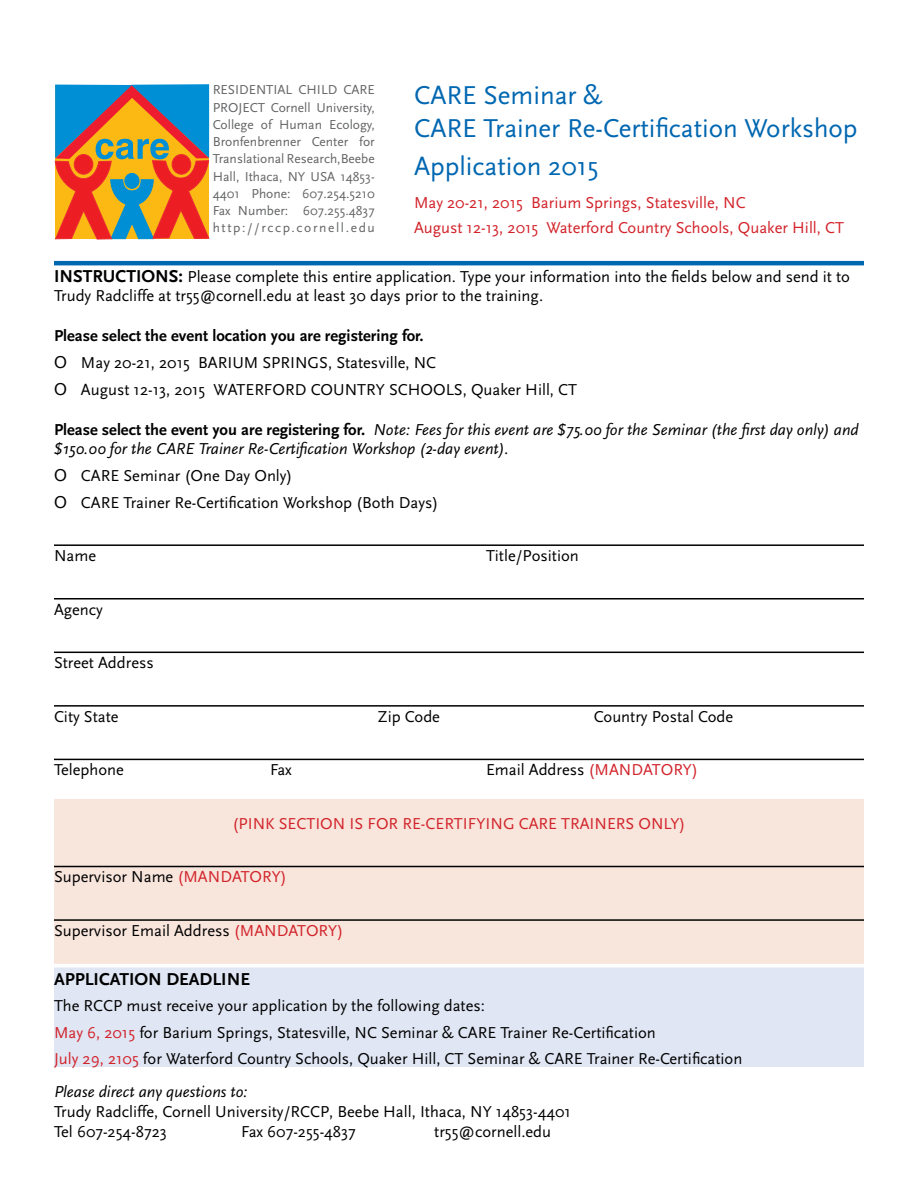
<style>
.page{position:relative;width:918px;height:1188px;background:#fff}
.page>*{position:absolute;margin:0;border:0;box-sizing:border-box;transform-origin:0 0}
.t1{font:27px/32.4px "Scala Sans";color:#0067b1}
.t2{font:700 18px "Scala Sans";color:#000}
.t3{font:16.5px/26.5px "Scala Sans";color:#000}
.t4{font:italic 16.5px/19.8px "Scala Sans";color:#000}
.t5{font:16.5px/25.2px "Scala Sans";color:#d2232a}
.t6{font:13.5px/17.2px "Scala Sans";color:#636466;text-align:justify}
.s1{font-weight:700;font-size:18px}
.s2{font-weight:700}
.s3{font-family:"Arial"}
.s4{font-weight:700;font-style:normal}
.s5{color:#d2232a}
</style>
<div class="page">
<hr style="left:54px;top:261px;width:810px;height:4px;background:#0067b1">
<hr style="left:54px;top:544px;width:810px;height:2px;background:#000">
<hr style="left:54px;top:598px;width:810px;height:2px;background:#000">
<hr style="left:54px;top:652px;width:810px;height:1px;background:#000">
<hr style="left:54px;top:705px;width:810px;height:2px;background:#000">
<hr style="left:54px;top:759px;width:810px;height:1px;background:#000">
<div style="left:54px;top:799px;width:810px;height:45px;background:#f8e5dc"></div>
<div style="left:54px;top:829px;width:810px;height:135px;background:#f8e5dc"></div>
<hr style="left:54px;top:866px;width:810px;height:1px;background:#000">
<hr style="left:54px;top:919px;width:810px;height:2px;background:#000">
<div style="left:54px;top:967px;width:810px;height:30px;background:#e0e6f4"></div>
<div style="left:54px;top:985px;width:810px;height:82px;background:#e0e6f4"></div>
<svg style="left:55px;top:84px;width:154px;height:156px;background:#a07c5e"></svg>
<h1 class="t1" style="left:414px;top:80px;width:445px">CARE Seminar &amp;<br>CARE Trainer Re-Certification Workshop</h1>
<h1 class="t1" style="left:414px;top:150px;width:186px">Application 2015</h1>
<p class="t5" style="left:414px;top:190px;width:432px">May 20-21, 2015 Barium Springs, Statesville, NC<br>August 12-13, 2015 Waterford Country Schools, Quaker Hill, CT</p>
<p class="t3" style="left:54px;top:267px;width:798px;line-height:19.8px"><span class="s1">INSTRUCTIONS:</span> Please complete this entire application. Type your information into the fields below and send it to<br>Trudy Radcliffe at tr55@cornell.edu at least 30 days prior to the training.</p>
<p class="t3" style="left:54px;top:323px;width:525px"><span class="s2">Please select the event location you are registering for.<br></span><span class="s3">O</span> May 20-21, 2015 BARIUM SPRINGS, Statesville, NC<br><span class="s3">O</span> August 12-13, 2015 WATERFORD COUNTRY SCHOOLS, Quaker Hill, CT</p>
<p class="t4" style="left:54px;top:420px;width:806px"><span class="s4">Please select the event you are registering for.</span> Note: Fees for this event are $75.00 for the Seminar (the first day only) and $150.00 for the CARE Trainer Re-Certification Workshop (2-day event).</p>
<p class="t3" style="left:54px;top:463px;width:386px"><span class="s3">O</span> CARE Seminar (One Day Only)<br><span class="s3">O</span> CARE Trainer Re-Certification Workshop (Both Days)</p>
<p class="t3" style="left:54px;top:543px;width:44px">Name</p>
<p class="t3" style="left:486px;top:543px;width:94px">Title/Position</p>
<p class="t3" style="left:54px;top:596px;width:50px">Agency</p>
<p class="t3" style="left:54px;top:650px;width:101px">Street Address</p>
<p class="t6" style="left:213px;top:82px;width:164px">RESIDENTIAL CHILD CARE PROJECT Cornell University, College of Human Ecology, Bronfenbrenner Center for Translational Research,Beebe Hall, Ithaca, NY USA 14853- 4401 Phone: 607.254.5210<br>Fax Number: 607.255.4837 http://rccp.cornell.edu</p>
<p class="t3" style="left:54px;top:703px;width:66px">City State</p>
<p class="t3" style="left:378px;top:703px;width:63px">Zip Code</p>
<p class="t3" style="left:594px;top:703px;width:141px">Country Postal Code</p>
<p class="t3" style="left:54px;top:757px;width:71px">Telephone</p>
<p class="t3" style="left:270px;top:757px;width:23px">Fax</p>
<p class="t3" style="left:486px;top:757px;width:214px">Email Address <span class="s5">(MANDATORY)</span></p>
<p class="t5" style="left:233px;top:811px;width:454px">(PINK SECTION IS FOR RE-CERTIFYING CARE TRAINERS ONLY)</p>
<p class="t3" style="left:54px;top:864px;width:234px">Supervisor Name <span class="s5">(MANDATORY)</span></p>
<p class="t3" style="left:54px;top:918px;width:291px">Supervisor Email Address <span class="s5">(MANDATORY)</span></p>
<p class="t2" style="left:54px;top:969px;width:198px">APPLICATION DEADLINE</p>
<p class="t3" style="left:54px;top:993px;width:690px">The RCCP must receive your application by the following dates:<br><span class="s5">May 6, 2015</span> for Barium Springs, Statesville, NC Seminar &amp; CARE Trainer Re-Certification<br><span class="s5">July 29, 2105</span> for Waterford Country Schools, Quaker Hill, CT Seminar &amp; CARE Trainer Re-Certification</p>
<p class="t4" style="left:54px;top:1083px;width:195px">Please direct any questions to:</p>
<p class="t3" style="left:54px;top:1102px;width:518px;line-height:19.8px">Trudy Radcliffe, Cornell University/RCCP, Beebe Hall, Ithaca, NY 14853-4401<br>Tel 607-254-8723</p>
<p class="t3" style="left:241px;top:1119px;width:116px">Fax 607-255-4837</p>
<p class="t3" style="left:434px;top:1119px;width:118px">tr55@cornell.edu</p>
</div>
